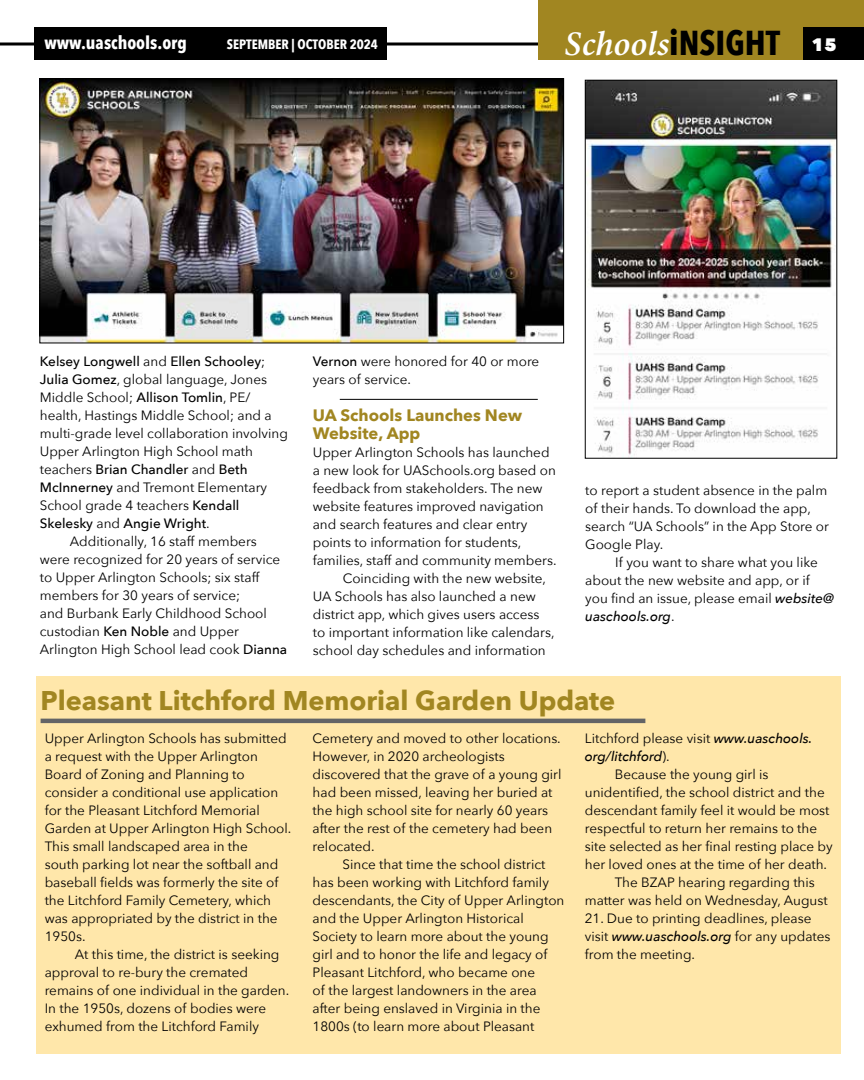
<style>
.page{position:relative;width:864px;height:1080px;background:#fff}
.page>*{position:absolute;margin:0;border:0;box-sizing:border-box;transform-origin:0 0}
.t1{font:italic 34.5px "Minion Variable Concept";color:#fff}
.t2{font:700 27px "Avenir Next";color:#a18621}
.t3{font:700 18px "Avenir Next Condensed";color:#fff}
.t4{font:700 16.5px/18.8px "Avenir Next";color:#a18621}
.t5{font:13.5px/18px "Avenir Next";color:#000}
.t6{font:500 13.5px "Avenir Next";color:#000}
.t7{font:700 13.5px "Avenir Next Condensed";color:#fff}
.t8{font:italic 500 13.5px "Avenir Next";color:#000}
.s1{font-family:"Avenir Next Condensed";font-weight:700;font-style:normal;color:#000}
.s2{font-family:"Avenir Next";font-weight:800;font-style:normal;font-size:18px}
.s3{font-weight:400}
.s4{font-weight:500}
.s5{font-weight:500;font-style:italic}
.s6{font-weight:400;font-style:normal}
</style>
<div class="page">
<hr style="left:0;top:43px;width:864px;height:3px;background:#000">
<div style="left:538px;top:0;width:326px;height:60px;background:#a18621"></div>
<div style="left:804px;top:27px;width:60px;height:33px;background:#000"></div>
<div style="left:34px;top:27px;width:353px;height:33px;background:#000"></div>
<div style="left:36px;top:676px;width:805px;height:377px;background:#ffe7aa"></div>
<img style="left:41px;top:80px;width:521px;height:261px">
<div style="left:39px;top:78px;width:525px;height:265px;border:1px solid #000"></div>
<img style="left:587px;top:82px;width:248px;height:375px">
<div style="left:585px;top:80px;width:252px;height:379px;border:1px solid #000"></div>
<hr style="left:340px;top:399px;width:198px;height:1px;background:#000">
<hr style="left:41px;top:719px;width:604px;height:4px;background:#636466">
<h3 class="t3" style="left:44px;top:32px;width:144px">www.uaschools.org</h3>
<p class="t7" style="left:227px;top:36px;width:153px">SEPTEMBER | OCTOBER 2024</p>
<h1 class="t1" style="left:564px;top:20px;width:274px">Schools<span class="s1">iNSIGHT</span> <span class="s2">15</span></h1>
<p class="t6" style="left:40px;top:350px;width:227px">Kelsey Longwell <span class="s3">and</span> Ellen Schooley<span class="s3">;</span></p>
<p class="t5" style="left:40px;top:370px;width:229px"><span class="s4">Julia Gomez</span>, global language, Jones</p>
<p class="t5" style="left:40px;top:388px;width:212px">Middle School; <span class="s4">Allison Tomlin</span>, PE/</p>
<p class="t5" style="left:40px;top:406px;width:233px">health, Hastings Middle School; and a</p>
<p class="t5" style="left:40px;top:424px;width:250px">multi-grade level collaboration involving</p>
<p class="t5" style="left:40px;top:442px;width:215px">Upper Arlington High School math</p>
<p class="t6" style="left:40px;top:458px;width:209px"><span class="s3">teachers</span> Brian Chandler <span class="s3">and</span> Beth</p>
<p class="t5" style="left:40px;top:478px;width:229px"><span class="s4">McInnerney</span> and Tremont Elementary</p>
<p class="t5" style="left:40px;top:496px;width:201px">School grade 4 teachers <span class="s4">Kendall</span></p>
<p class="t6" style="left:40px;top:512px;width:171px">Skelesky <span class="s3">and</span> Angie Wright<span class="s3">.</span></p>
<p class="t5" style="left:70px;top:532px;width:189px">Additionally, 16 staff members</p>
<p class="t5" style="left:40px;top:550px;width:242px">were recognized for 20 years of service</p>
<p class="t5" style="left:40px;top:568px;width:221px">to Upper Arlington Schools; six staff</p>
<p class="t5" style="left:40px;top:586px;width:202px">members for 30 years of service;</p>
<p class="t5" style="left:40px;top:604px;width:229px">and Burbank Early Childhood School</p>
<p class="t5" style="left:40px;top:622px;width:201px">custodian <span class="s4">Ken Noble</span> and Upper</p>
<p class="t5" style="left:40px;top:640px;width:249px">Arlington High School lead cook <span class="s4">Dianna</span></p>
<p class="t5" style="left:313px;top:352px;width:228px"><span class="s4">Vernon</span> were honored for 40 or more years of service.</p>
<p class="t4" style="left:313px;top:405px;width:211px">UA Schools Launches New<br>Website, App</p>
<p class="t5" style="left:313px;top:443px;width:238px">Upper Arlington Schools has launched</p>
<p class="t5" style="left:313px;top:461px;width:245px">a new look for UASchools.org based on</p>
<p class="t5" style="left:313px;top:479px;width:231px">feedback from stakeholders. The new</p>
<p class="t5" style="left:313px;top:497px;width:233px">website features improved navigation</p>
<p class="t5" style="left:313px;top:515px;width:216px">and search features and clear entry</p>
<p class="t5" style="left:313px;top:533px;width:210px">points to information for students,</p>
<p class="t5" style="left:313px;top:551px;width:245px">families, staff and community members.</p>
<p class="t5" style="left:343px;top:569px;width:205px">Coinciding with the new website,</p>
<p class="t5" style="left:313px;top:587px;width:225px">UA Schools has also launched a new</p>
<p class="t5" style="left:313px;top:605px;width:228px">district app, which gives users access</p>
<p class="t5" style="left:313px;top:623px;width:243px">to important information like calendars,</p>
<p class="t5" style="left:313px;top:641px;width:235px">school day schedules and information</p>
<p class="t5" style="left:585px;top:481px;width:245px">to report a student absence in the palm of their hands. To download the app, search “UA Schools” in the App Store or<br>Google Play.</p>
<p class="t5" style="left:585px;top:553px;width:250px;text-indent:30px">If you want to share what you like about the new website and app, or if you find an issue, please email <span class="s5">website@ uaschools.org</span>.</p>
<h2 class="t2" style="left:41px;top:677px;width:576px">Pleasant Litchford Memorial Garden Update</h2>
<p class="t5" style="left:313px;top:729px;width:250px">Cemetery and moved to other locations.<br>However, in 2020 archeologists discovered that the grave of a young girl had been missed, leaving her buried at the high school site for nearly 60 years after the rest of the cemetery had been relocated.</p>
<p class="t5" style="left:313px;top:855px;width:253px;text-indent:30px">Since that time the school district has been working with Litchford family descendants, the City of Upper Arlington and the Upper Arlington Historical Society to learn more about the young girl and to honor the life and legacy of Pleasant Litchford, who became one<br>of the largest landowners in the area after being enslaved in Virginia in the 1800s (to learn more about Pleasant</p>
<p class="t5" style="left:585px;top:729px;width:229px">Litchford please visit <span class="s5">www.uaschools.</span></p>
<p class="t8" style="left:585px;top:745px;width:86px">org/litchford<span class="s6">).</span></p>
<p class="t5" style="left:615px;top:765px;width:155px">Because the young girl is</p>
<p class="t5" style="left:585px;top:783px;width:241px">unidentified, the school district and the</p>
<p class="t5" style="left:585px;top:801px;width:246px">descendant family feel it would be most</p>
<p class="t5" style="left:585px;top:819px;width:234px">respectful to return her remains to the</p>
<p class="t5" style="left:585px;top:837px;width:249px">site selected as her final resting place by</p>
<p class="t5" style="left:585px;top:855px;width:244px">her loved ones at the time of her death.</p>
<p class="t5" style="left:615px;top:873px;width:202px">The BZAP hearing regarding this</p>
<p class="t5" style="left:585px;top:891px;width:244px">matter was held on Wednesday, August</p>
<p class="t5" style="left:585px;top:909px;width:247px">21. Due to printing deadlines, please visit <span class="s5">www.uaschools.org</span> for any updates from the meeting.</p>
<p class="t5" style="left:45px;top:729px;width:248px">Upper Arlington Schools has submitted a request with the Upper Arlington Board of Zoning and Planning to consider a conditional use application for the Pleasant Litchford Memorial Garden at Upper Arlington High School.<br>This small landscaped area in the<br>south parking lot near the softball and baseball fields was formerly the site of the Litchford Family Cemetery, which was appropriated by the district in the 1950s.</p>
<p class="t5" style="left:45px;top:945px;width:246px;text-indent:30px">At this time, the district is seeking approval to re-bury the cremated remains of one individual in the garden.<br>In the 1950s, dozens of bodies were exhumed from the Litchford Family</p>
</div>
